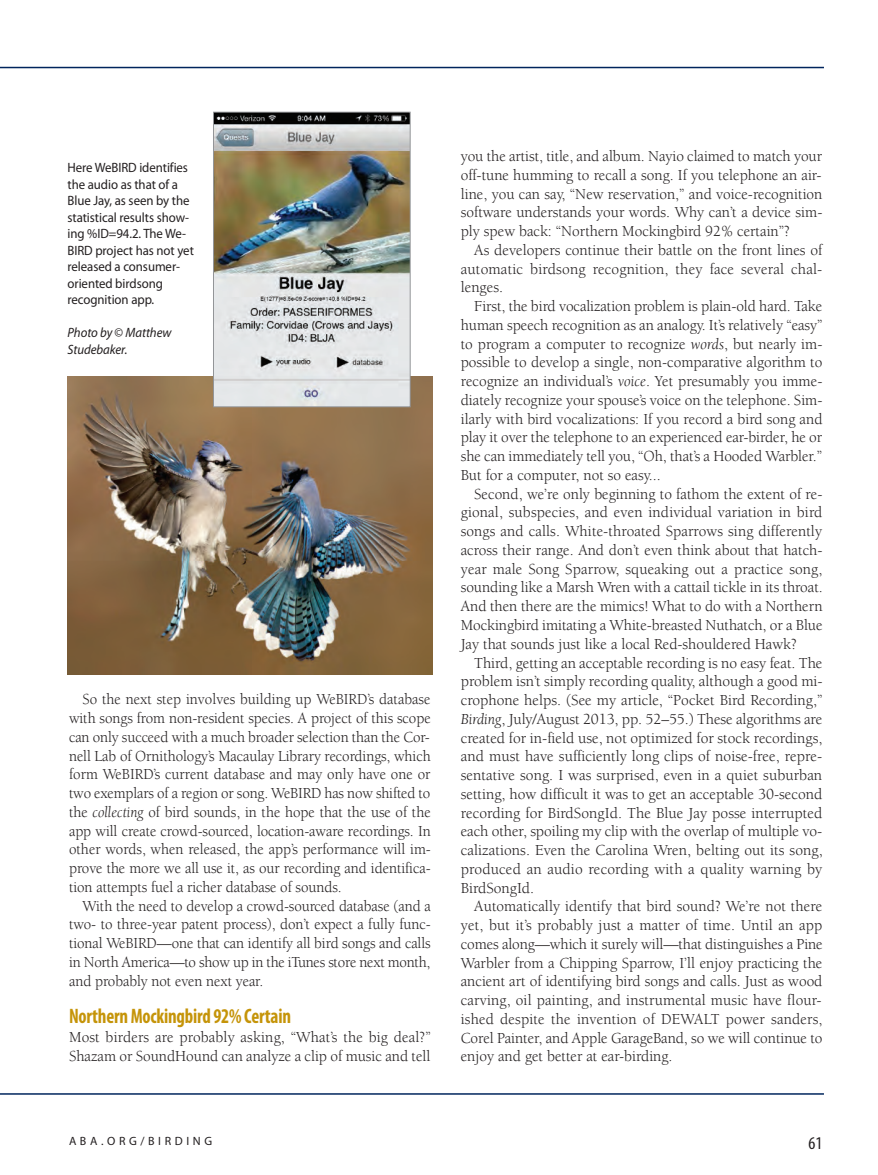
<style>
.page{position:relative;width:878px;height:1175px;background:#fff}
.page>*{position:absolute;margin:0;border:0;box-sizing:border-box;transform-origin:0 0}
.t1{font:700 condensed 21px "Myriad Pro";letter-spacing:-.01em;color:#c59409;scale:.9 1}
.t2{font:condensed 18px "Myriad Pro";color:#231f20}
.t3{font:15.75px/18.8px "Berkeley Std";color:#231f20;text-align:justify}
.t4{font:15.75px/18.8px "Berkeley Std";color:#231f20;text-align:justify;scale:.95 1}
.t5{font:13.5px/16.5px "Myriad Pro";letter-spacing:-.005em;color:#231f20;scale:.95 1}
.t6{font:italic 13.5px/16.5px "Myriad Pro";letter-spacing:-.005em;color:#231f20;scale:.95 1}
.t7{font:12px "Myriad Pro";letter-spacing:.3em;color:#231f20}
.s1{font-style:normal}
.s2{font-style:italic}
</style>
<div class="page">
<hr style="left:0;top:67px;width:824px;height:1px;background:#00255d">
<hr style="left:0;top:1093px;width:824px;height:1px;background:#00255d">
<img style="left:68px;top:376px;width:364px;height:298px">
<img style="left:215px;top:114px;width:193px;height:291px">
<div style="left:213px;top:112px;width:197px;height:295px;border:1px solid #939598"></div>
<p class="t5" style="left:68px;top:160px;width:134px">Here WeBIRD identifies the audio as that of a<br>Blue Jay, as seen by the statistical results show&shy;ing %ID=94.2. The We-<br>BIRD project has not yet released a consumer&shy;oriented birdsong recognition app.</p>
<p class="t6" style="left:68px;top:325px;width:111px">Photo by <span class="s1">©</span> Matthew<br>Studebaker.</p>
<p class="t4" style="left:69px;top:691px;width:382px;text-indent:13px">So the next step involves building up WeBIRD’s database with songs from non-resident species. A project of this scope can only succeed with a much broader selection than the Cor&shy;nell Lab of Ornithology’s Macaulay Library recordings, which form WeBIRD’s current database and may only have one or two exemplars of a region or song. WeBIRD has now shifted to the <span class="s2">collecting</span> of bird sounds, in the hope that the use of the app will create crowd-sourced, location-aware recordings. In other words, when released, the app’s performance will im&shy;prove the more we all use it, as our recording and identifica&shy;tion attempts fuel a richer database of sounds.</p>
<p class="t4" style="left:69px;top:897px;width:382px;text-indent:13px">With the need to develop a crowd-sourced database (and a two- to three-year patent process), don’t expect a fully func&shy;tional WeBIRD—one that can identify all bird songs and calls in North America—to show up in the iTunes store next month, and probably not even next year.</p>
<h1 class="t1" style="left:69px;top:1008px;width:248px">Northern Mockingbird 92% Certain</h1>
<p class="t3" style="left:69px;top:1029px;width:363px">Most birders are probably asking, “What’s the big deal?”<br>Shazam or SoundHound can analyze a clip of music and tell</p>
<p class="t3" style="left:461px;top:148px;width:363px">you the artist, title, and album. Nayio claimed to match your off-tune humming to recall a song. If you telephone an air&shy;line, you can say, “New reservation,” and voice-recognition software understands your words. Why can’t a device sim&shy;ply spew back: “Northern Mockingbird 92% certain”?</p>
<p class="t3" style="left:461px;top:242px;width:363px;text-indent:14px">As developers continue their battle on the front lines of automatic birdsong recognition, they face several chal&shy;lenges.</p>
<p class="t3" style="left:461px;top:298px;width:363px;text-indent:14px">First, the bird vocalization problem is plain-old hard. Take human speech recognition as an analogy. It’s relatively “easy” to program a computer to recognize <span class="s2">words</span>, but nearly im&shy;possible to develop a single, non-comparative algorithm to recognize an individual’s <span class="s2">voice</span>. Yet presumably you imme&shy;diately recognize your spouse’s voice on the telephone. Sim&shy;ilarly with bird vocalizations: If you record a bird song and play it over the telephone to an experienced ear-birder, he or she can immediately tell you, “Oh, that’s a Hooded Warbler.” But for a computer, not so easy...</p>
<p class="t3" style="left:461px;top:486px;width:363px;text-indent:14px">Second, we’re only beginning to fathom the extent of re&shy;gional, subspecies, and even individual variation in bird songs and calls. White-throated Sparrows sing differently across their range. And don’t even think about that hatch&shy;year male Song Sparrow, squeaking out a practice song, sounding like a Marsh Wren with a cattail tickle in its throat.<br>And then there are the mimics! What to do with a Northern Mockingbird imitating a White-breasted Nuthatch, or a Blue Jay that sounds just like a local Red-shouldered Hawk?</p>
<p class="t3" style="left:461px;top:654px;width:363px;text-indent:14px">Third, getting an acceptable recording is no easy feat. The problem isn’t simply recording quality, although a good mi&shy;crophone helps. (See my article, “Pocket Bird Recording,” <span class="s2">Birding</span>, July/August 2013, pp. 52–55.) These algorithms are created for in-field use, not optimized for stock recordings, and must have sufficiently long clips of noise-free, repre&shy;sentative song. I was surprised, even in a quiet suburban setting, how difficult it was to get an acceptable 30-second recording for BirdSongId. The Blue Jay posse interrupted each other, spoiling my clip with the overlap of multiple vo&shy;calizations. Even the Carolina Wren, belting out its song, produced an audio recording with a quality warning by BirdSongId.</p>
<p class="t3" style="left:461px;top:898px;width:363px;text-indent:14px">Automatically identify that bird sound? We’re not there yet, but it’s probably just a matter of time. Until an app comes along—which it surely will—that distinguishes a Pine Warbler from a Chipping Sparrow, I’ll enjoy practicing the ancient art of identifying bird songs and calls. Just as wood carving, oil painting, and instrumental music have flour&shy;ished despite the invention of DEWALT power sanders, Corel Painter, and Apple GarageBand, so we will continue to enjoy and get better at ear-birding.</p>
<p class="t7" style="left:69px;top:1136px;width:145px">ABA.ORG/BIRDING</p>
<p class="t2" style="left:808px;top:1137px;width:15px">61</p>
</div>
